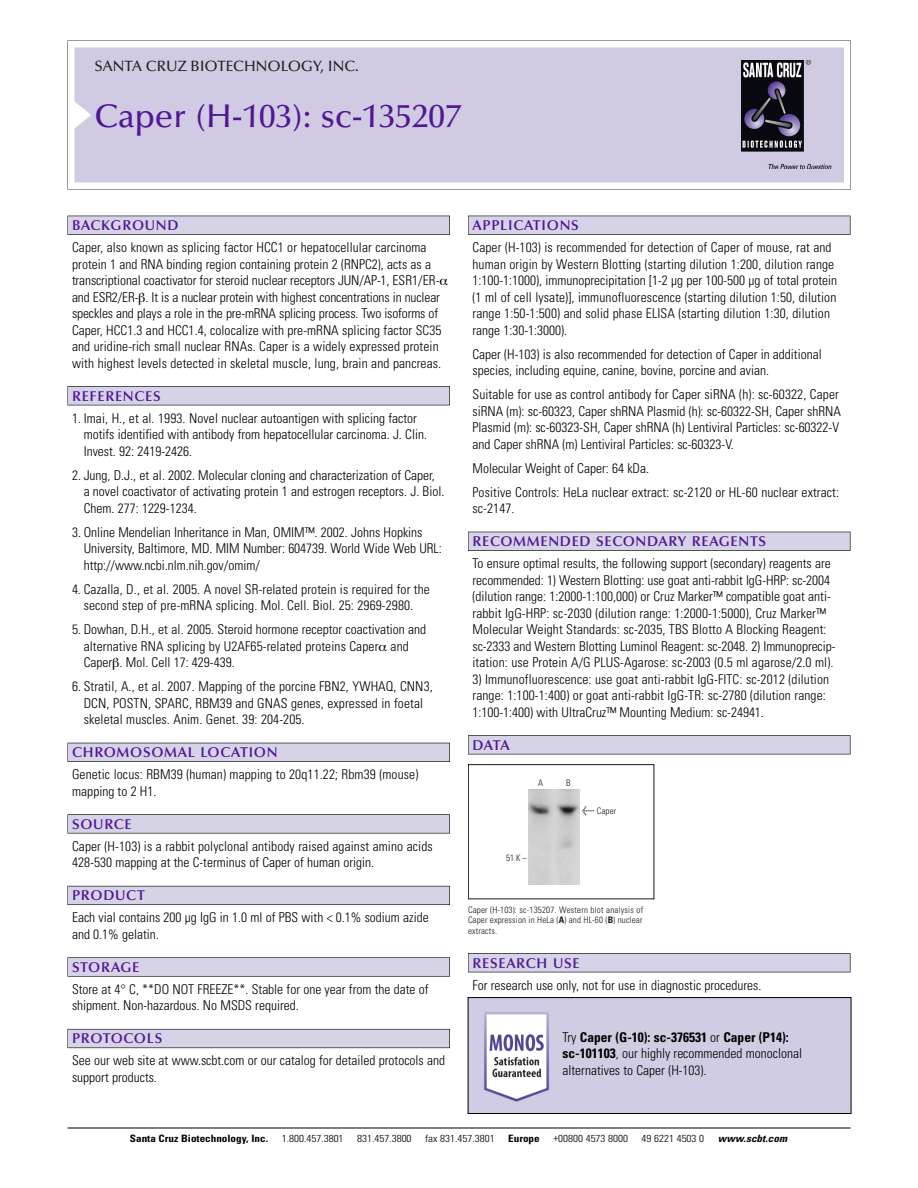
<style>
.page{position:relative;width:918px;height:1188px;background:#fff}
.page>*{position:absolute;margin:0;border:0;box-sizing:border-box;transform-origin:0 0}
.t1{font:500 33px "Optima";color:#511695}
.t2{font:500 15px "Optima";color:#231f20}
.t3{font:600 14.25px "Optima";letter-spacing:.05em;color:#511695}
.t4{font:300 condensed 13.5px/16.5px "Univers";color:#000}
.t5{font:300 condensed 10.2px "Univers";color:#000;scale:1.1 1}
.t6{font:700 condensed 10.2px "Univers";color:#000;scale:1.1 1}
.t7{font:italic 700 condensed 10.2px "Univers";letter-spacing:.005em;color:#000;scale:1.1 1}
.t8{font:9px/10.5px "Univers Condensed Light+ZJPENC";letter-spacing:.015em;color:#191919;text-align:justify}
.s1{font-family:"Meta Plus Book Roman+ZFYZVW";font-size:10.5px}
.s2{font-family:"Univers Condensed Bold+SLTENS"}
.s3{font-weight:700}
</style>
<div class="page">
<svg style="left:68px;top:40px;width:783px;height:149px"></svg>
<div style="left:74px;top:47px;width:770px;height:135px;background:#d1cae3"></div>
<img style="left:741px;top:60px;width:90px;height:108px">
<div style="left:68px;top:216px;width:382px;height:19px;background:#525155"></div>
<div style="left:68px;top:216px;width:381px;height:18px;background:#d7d3e7"></div>
<div style="left:68px;top:386px;width:382px;height:19px;background:#525155"></div>
<div style="left:68px;top:387px;width:381px;height:18px;background:#d7d3e7"></div>
<div style="left:68px;top:743px;width:382px;height:19px;background:#525158"></div>
<div style="left:68px;top:743px;width:381px;height:18px;background:#d7d3e7"></div>
<div style="left:68px;top:814px;width:382px;height:19px;background:#575759"></div>
<div style="left:68px;top:815px;width:381px;height:18px;background:#d7d3e7"></div>
<div style="left:68px;top:886px;width:382px;height:19px;background:#5b5a62"></div>
<div style="left:68px;top:886px;width:381px;height:18px;background:#d7d3e7"></div>
<div style="left:68px;top:957px;width:382px;height:20px;background:#626263"></div>
<div style="left:68px;top:958px;width:381px;height:18px;background:#d7d3e7"></div>
<div style="left:68px;top:1029px;width:382px;height:19px;background:#66646d"></div>
<div style="left:68px;top:1030px;width:381px;height:18px;background:#d7d3e7"></div>
<div style="left:468px;top:216px;width:382px;height:19px;background:#525155"></div>
<div style="left:468px;top:216px;width:382px;height:18px;background:#d7d3e7"></div>
<div style="left:468px;top:532px;width:382px;height:19px;background:#515055"></div>
<div style="left:468px;top:532px;width:382px;height:18px;background:#d7d3e7"></div>
<div style="left:468px;top:735px;width:382px;height:19px;background:#545357"></div>
<div style="left:468px;top:736px;width:382px;height:18px;background:#d7d3e7"></div>
<div style="left:468px;top:953px;width:382px;height:19px;background:#525155"></div>
<div style="left:468px;top:954px;width:382px;height:18px;background:#d7d3e7"></div>
<hr style="left:68px;top:1128px;width:782px;height:1px;background:#000">
<div style="left:468px;top:764px;width:186px;height:135px;border:1px solid #191919"></div>
<img style="left:528px;top:789px;width:52px;height:95px">
<img style="left:470px;top:999px;width:379px;height:113px">
<div style="left:468px;top:997px;width:383px;height:117px;border:1px solid #000"></div>
<p class="t2" style="left:94px;top:61px;width:266px">SANTA CRUZ BIOTECHNOLOGY, INC.</p>
<h1 class="t1" style="left:94px;top:103px;width:369px">Caper (H-103): sc-135207</h1>
<p class="t3" style="left:72px;top:219px;width:108px">BACKGROUND</p>
<p class="t4" style="left:72px;top:240px;width:371px">Caper, also known as splicing factor HCC1 or hepatocellular carcinoma protein 1 and RNA binding region containing protein 2 (RNPC2), acts as a transcriptional coactivator for steroid nuclear receptors JUN/AP-1, ESR1/ER&shy;and ESR2/ER- . It is a nuclear protein with highest concentrations in nuclear speckles and plays a role in the pre-mRNA splicing process. Two isoforms of Caper, HCC1.3 and HCC1.4, colocalize with pre-mRNA splicing factor SC35 and uridine-rich small nuclear RNAs. Caper is a widely expressed protein with highest levels detected in skeletal muscle, lung, brain and pancreas.</p>
<p class="t3" style="left:72px;top:390px;width:90px">REFERENCES</p>
<p class="t4" style="left:84px;top:411px;width:345px;text-indent:-12px">1. Imai, H., et al. 1993. Novel nuclear autoantigen with splicing factor motifs identified with antibody from hepatocellular carcinoma. J. Clin.<br>Invest. 92: 2419-2426.</p>
<p class="t4" style="left:84px;top:468px;width:362px;text-indent:-12px">2. Jung, D.J., et al. 2002. Molecular cloning and characterization of Caper,<br>a novel coactivator of activating protein 1 and estrogen receptors. J. Biol.<br>Chem. 277: 1229-1234.</p>
<p class="t4" style="left:84px;top:525px;width:360px;text-indent:-12px">3. Online Mendelian Inheritance in Man, OMIM™. 2002. Johns Hopkins<br>University, Baltimore, MD. MIM Number: 604739. World Wide Web URL: http://www.ncbi.nlm.nih.gov/omim/</p>
<p class="t4" style="left:72px;top:582px;width:359px;text-align:center">4. Cazalla, D., et al. 2005. A novel SR-related protein is required for the second step of pre-mRNA splicing. Mol. Cell. Biol. 25: 2969-2980.</p>
<p class="t4" style="left:84px;top:622px;width:344px;text-indent:-12px">5. Dowhan, D.H., et al. 2005. Steroid hormone receptor coactivation and alternative RNA splicing by U2AF65-related proteins Caper and<br>Caper . Mol. Cell 17: 429-439.</p>
<p class="t4" style="left:84px;top:679px;width:351px;text-indent:-12px">6. Stratil, A., et al. 2007. Mapping of the porcine FBN2, YWHAQ, CNN3,<br>DCN, POSTN, SPARC, RBM39 and GNAS genes, expressed in foetal skeletal muscles. Anim. Genet. 39: 204-205.</p>
<p class="t3" style="left:72px;top:747px;width:207px">CHROMOSOMAL LOCATION</p>
<p class="t4" style="left:72px;top:767px;width:348px">Genetic locus: RBM39 (human) mapping to 20q11.22; Rbm39 (mouse) mapping to 2 H1.</p>
<p class="t3" style="left:72px;top:818px;width:61px">SOURCE</p>
<p class="t4" style="left:72px;top:839px;width:362px">Caper (H-103) is a rabbit polyclonal antibody raised against amino acids<br>428-530 mapping at the C-terminus of Caper of human origin.</p>
<p class="t3" style="left:72px;top:890px;width:74px">PRODUCT</p>
<p class="t4" style="left:72px;top:910px;width:358px">Each vial contains 200 µg IgG in 1.0 ml of PBS with &lt; 0.1% sodium azide and 0.1% gelatin.</p>
<p class="t3" style="left:72px;top:961px;width:69px">STORAGE</p>
<p class="t4" style="left:72px;top:982px;width:358px">Store at 4° C, **DO NOT FREEZE**. Stable for one year from the date of shipment. Non-hazardous. No MSDS required.</p>
<p class="t3" style="left:72px;top:1033px;width:92px">PROTOCOLS</p>
<p class="t4" style="left:72px;top:1054px;width:375px">See our web site at www.scbt.com or our catalog for detailed protocols and support products.</p>
<p class="t3" style="left:473px;top:219px;width:108px">APPLICATIONS</p>
<p class="t4" style="left:473px;top:240px;width:366px">Caper (H-103) is recommended for detection of Caper of mouse, rat and human origin by Western Blotting (starting dilution 1:200, dilution range 1:100-1:1000), immunoprecipitation [1-2 µg per 100-500 µg of total protein (1 ml of cell lysate)], immunofluorescence (starting dilution 1:50, dilution range 1:50-1:500) and solid phase ELISA (starting dilution 1:30, dilution range 1:30-1:3000).</p>
<p class="t4" style="left:473px;top:347px;width:351px">Caper (H-103) is also recommended for detection of Caper in additional species, including equine, canine, bovine, porcine and avian.</p>
<p class="t4" style="left:473px;top:387px;width:370px">Suitable for use as control antibody for Caper siRNA (h): sc-60322, Caper siRNA (m): sc-60323, Caper shRNA Plasmid (h): sc-60322-SH, Caper shRNA Plasmid (m): sc-60323-SH, Caper shRNA (h) Lentiviral Particles: sc-60322-V and Caper shRNA (m) Lentiviral Particles: sc-60323-V.</p>
<p class="t4" style="left:473px;top:457px;width:368px;line-height:24px">Molecular Weight of Caper: 64 kDa.<br>Positive Controls: HeLa nuclear extract: sc-2120 or HL-60 nuclear extract:</p>
<p class="t4" style="left:473px;top:501px;width:44px">sc-2147.</p>
<p class="t3" style="left:473px;top:536px;width:295px">RECOMMENDED SECONDARY REAGENTS</p>
<p class="t4" style="left:473px;top:556px;width:364px">To ensure optimal results, the following support (secondary) reagents are recommended: 1) Western Blotting: use goat anti-rabbit IgG-HRP: sc-2004 (dilution range: 1:2000-1:100,000) or Cruz Marker™ compatible goat anti&shy;rabbit IgG-HRP: sc-2030 (dilution range: 1:2000-1:5000), Cruz Marker™ Molecular Weight Standards: sc-2035, TBS Blotto A Blocking Reagent: sc-2333 and Western Blotting Luminol Reagent: sc-2048. 2) Immunoprecip&shy;itation: use Protein A/G PLUS-Agarose: sc-2003 (0.5 ml agarose/2.0 ml).</p>
<p class="t4" style="left:473px;top:672px;width:358px">3) Immunofluorescence: use goat anti-rabbit IgG-FITC: sc-2012 (dilution range: 1:100-1:400) or goat anti-rabbit IgG-TR: sc-2780 (dilution range:<br>1:100-1:400) with UltraCruz™ Mounting Medium: sc-24941.</p>
<p class="t3" style="left:473px;top:739px;width:39px">DATA</p>
<p class="t8" style="left:538px;top:778px;width:7px">A</p>
<p class="t8" style="left:566px;top:778px;width:6px">B</p>
<p class="t8" style="left:582px;top:807px;width:36px"><span class="s1">&lt;</span> Caper</p>
<p class="t8" style="left:506px;top:853px;width:22px">51K–</p>
<p class="t8" style="left:468px;top:905px;width:177px">Caper (H-103): sc-135207. Western blot analysis of Caper expression in HeLa (<span class="s2">A</span>) and HL-60 (<span class="s2">B</span>) nuclear extracts.</p>
<p class="t3" style="left:473px;top:957px;width:109px">RESEARCH USE</p>
<p class="t4" style="left:473px;top:978px;width:290px">For research use only, not for use in diagnostic procedures.</p>
<p class="t4" style="left:563px;top:1030px;width:241px">Try <span class="s3">Caper (G-10): sc-376531</span> or <span class="s3">Caper (P14): sc-101103</span>, our highly recommended monoclonal alternatives to Caper (H-103).</p>
<p class="t6" style="left:130px;top:1135px;width:127px">Santa Cruz Biotechnology, Inc.</p>
<p class="t5" style="left:282px;top:1135px;width:58px">1.800.457.3801</p>
<p class="t5" style="left:357px;top:1135px;width:51px">831.457.3800</p>
<p class="t5" style="left:425px;top:1135px;width:65px">fax 831.457.3801</p>
<p class="t6" style="left:508px;top:1135px;width:30px">Europe</p>
<p class="t5" style="left:553px;top:1135px;width:69px">+00800 4573 8000</p>
<p class="t5" style="left:642px;top:1135px;width:58px">49 6221 4503 0</p>
<p class="t7" style="left:718px;top:1135px;width:64px">www.scbt.com</p>
</div>
